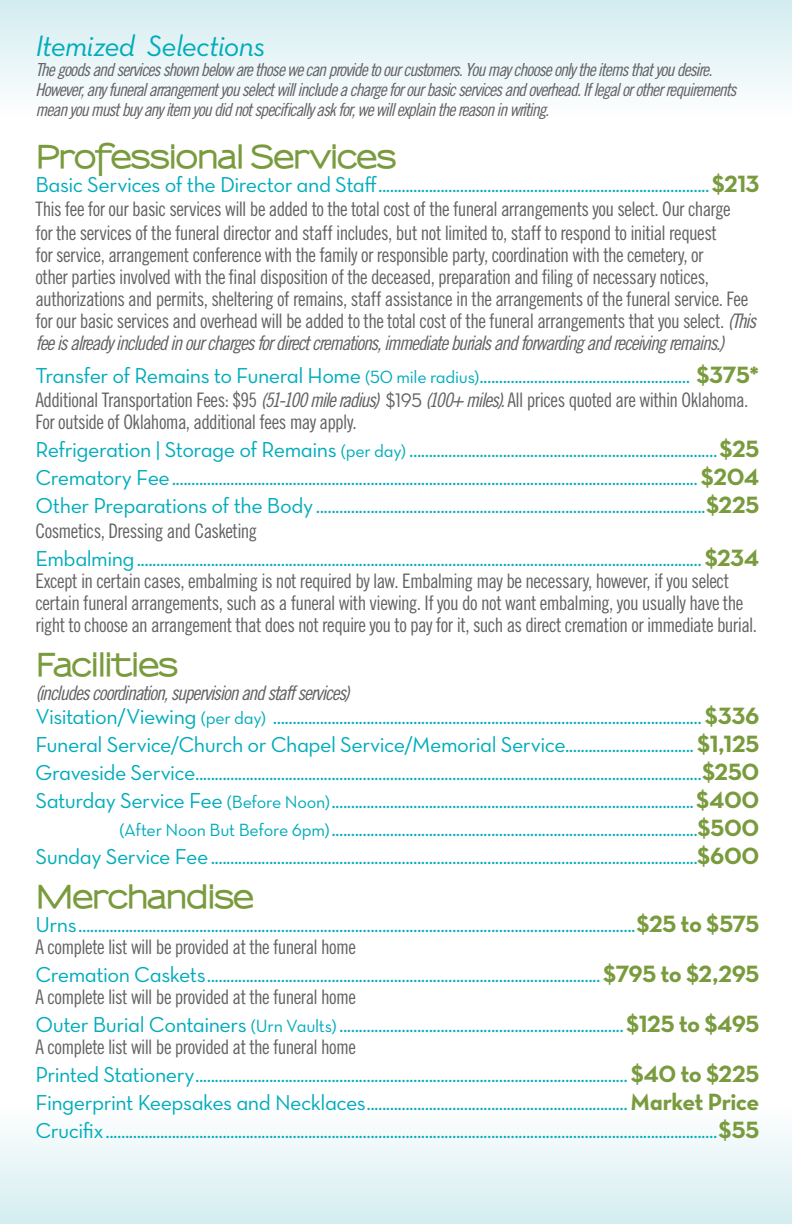
<style>
.page{position:relative;width:792px;height:1224px;background:#fff}
.page>*{position:absolute;margin:0;border:0;box-sizing:border-box;transform-origin:0 0}
.t1{font:800 30px "Sansumi";letter-spacing:-.035em;color:#799b3d}
.t2{font:30px "Neutra Text Book Italic Alt";letter-spacing:-.03em;color:#00acbb}
.t3{font:22px/28px "Neutra Text Book Alt";letter-spacing:-.025em;color:#00acbb;text-align:justify}
.t4{font:20px/22px "Trade Gothic LT Std Cn 18";letter-spacing:-.03em;color:#636366}
.t5{font:20px "Trade Gothic LT Std Cn 18 Obl";letter-spacing:-.06em;color:#636366}
.t6{font:18px/20px "Trade Gothic LT Std Cn 18 Obl";letter-spacing:-.06em;color:#636366}
.s1{font-family:"Neutra Text Bold Alt";font-size:24px;color:#799b3d}
.s2{font-family:"Trade Gothic LT Std Cn 18 Obl"}
.s3{font-size:18px}
.s4{font-family:"Neutra Text Book Alt"}
</style>
<div class="page">
<div style="left:0;top:1107px;width:792px;height:117px;background:linear-gradient(to bottom,#fefefe,#d3ecf0)"></div>
<div style="left:0;top:0;width:792px;height:117px;background:linear-gradient(to bottom,#d3ecf0,#fefefe)"></div>
<h1 class="t2" style="left:35px;top:28px;width:232px">Itemized Selections</h1>
<p class="t6" style="left:35px;top:60px;width:703px">The goods and services shown below are those we can provide to our customers. You may choose only the items that you desire.<br>However, any funeral arrangement you select will include a charge for our basic services and overhead. If legal or other requirements mean you must buy any item you did not specifically ask for, we will explain the reason in writing.</p>
<h1 class="t1" style="left:35px;top:139px;width:362px">Professional Services</h1>
<p class="t3" style="left:35px;top:171px;width:726px">Basic Services of the Director and Staff.....................................................................................<span class="s1">$213</span></p>
<p class="t4" style="left:35px;top:197px;width:697px;line-height:24px">This fee for our basic services will be added to the total cost of the funeral arrangements you select. Our charge for the services of the funeral director and staff includes, but not limited to, staff to respond to initial request</p>
<p class="t4" style="left:35px;top:244px;width:722px">for service, arrangement conference with the family or responsible party, coordination with the cemetery, or<br>other parties involved with the final disposition of the deceased, preparation and filing of necessary notices, authorizations and permits, sheltering of remains, staff assistance in the arrangements of the funeral service. Fee for our basic services and overhead will be added to the total cost of the funeral arrangements that you select. <span class="s2">(This</span></p>
<p class="t5" style="left:35px;top:331px;width:690px">fee is already included in our charges for direct cremations, immediate burials and forwarding and receiving remains.)</p>
<p class="t3" style="left:35px;top:362px;width:726px">Transfer of Remains to Funeral Home <span class="s3">(50 mile radius)</span>...................................................... <span class="s1">$375*</span></p>
<p class="t4" style="left:35px;top:389px;width:714px">Additional Transportation Fees: $95 <span class="s2">(51-100 mile radius)</span> <span class="s4">$195</span> <span class="s2">(100+ miles).</span> All prices quoted are within Oklahoma.<br>For outside of Oklahoma, additional fees may apply.</p>
<p class="t3" style="left:35px;top:436px;width:726px">Refrigeration | Storage of Remains <span class="s3">(per day)</span> ...............................................................................<span class="s1">$25<br></span>Crematory Fee....................................................................................................................................... <span class="s1">$204<br></span>Other Preparations of the Body ....................................................................................................<span class="s1">$225</span></p>
<p class="t4" style="left:35px;top:520px;width:223px">Cosmetics, Dressing and Casketing</p>
<p class="t3" style="left:35px;top:545px;width:726px">Embalming.................................................................................................................................................<span class="s1">$234</span></p>
<p class="t4" style="left:35px;top:570px;width:723px">Except in certain cases, embalming is not required by law. Embalming may be necessary, however, if you select certain funeral arrangements, such as a funeral with viewing. If you do not want embalming, you usually have the right to choose an arrangement that does not require you to pay for it, such as direct cremation or immediate burial.</p>
<h1 class="t1" style="left:35px;top:647px;width:144px">Facilities</h1>
<p class="t5" style="left:35px;top:681px;width:316px">(includes coordination, supervision and staff services)</p>
<p class="t3" style="left:35px;top:703px;width:726px;text-align:right">Visitation/Viewing <span class="s3">(per day)</span> .............................................................................................................. <span class="s1">$336<br></span>Funeral Service/Church or Chapel Service/Memorial Service................................. <span class="s1">$1,125<br></span>Graveside Service..................................................................................................................................<span class="s1">$250<br></span>Saturday Service Fee <span class="s3">(Before Noon)</span>.............................................................................................<span class="s1">$400 </span><span class="s3">(After Noon But Before 6pm)</span>..............................................................................................<span class="s1">$500<br></span>Sunday Service Fee.............................................................................................................................<span class="s1">$600</span></p>
<h1 class="t1" style="left:35px;top:879px;width:220px">Merchandise</h1>
<p class="t3" style="left:35px;top:911px;width:726px">Urns...............................................................................................................................................<span class="s1">$25 to $575</span></p>
<p class="t4" style="left:35px;top:936px;width:322px">A complete list will be provided at the funeral home</p>
<p class="t3" style="left:35px;top:961px;width:726px">Cremation Caskets.....................................................................................................<span class="s1">$795 to $2,295</span></p>
<p class="t4" style="left:35px;top:986px;width:322px">A complete list will be provided at the funeral home</p>
<p class="t3" style="left:35px;top:1011px;width:726px">Outer Burial Containers <span class="s3">(Urn Vaults)</span> .........................................................................<span class="s1">$125 to $495</span></p>
<p class="t4" style="left:35px;top:1036px;width:322px">A complete list will be provided at the funeral home</p>
<p class="t3" style="left:35px;top:1061px;width:726px">Printed Stationery...............................................................................................................<span class="s1">$40 to $225<br></span>Fingerprint Keepsakes and Necklaces...................................................................<span class="s1">Market Price </span>Crucifix.............................................................................................................................................................<span class="s1">$55</span></p>
</div>
